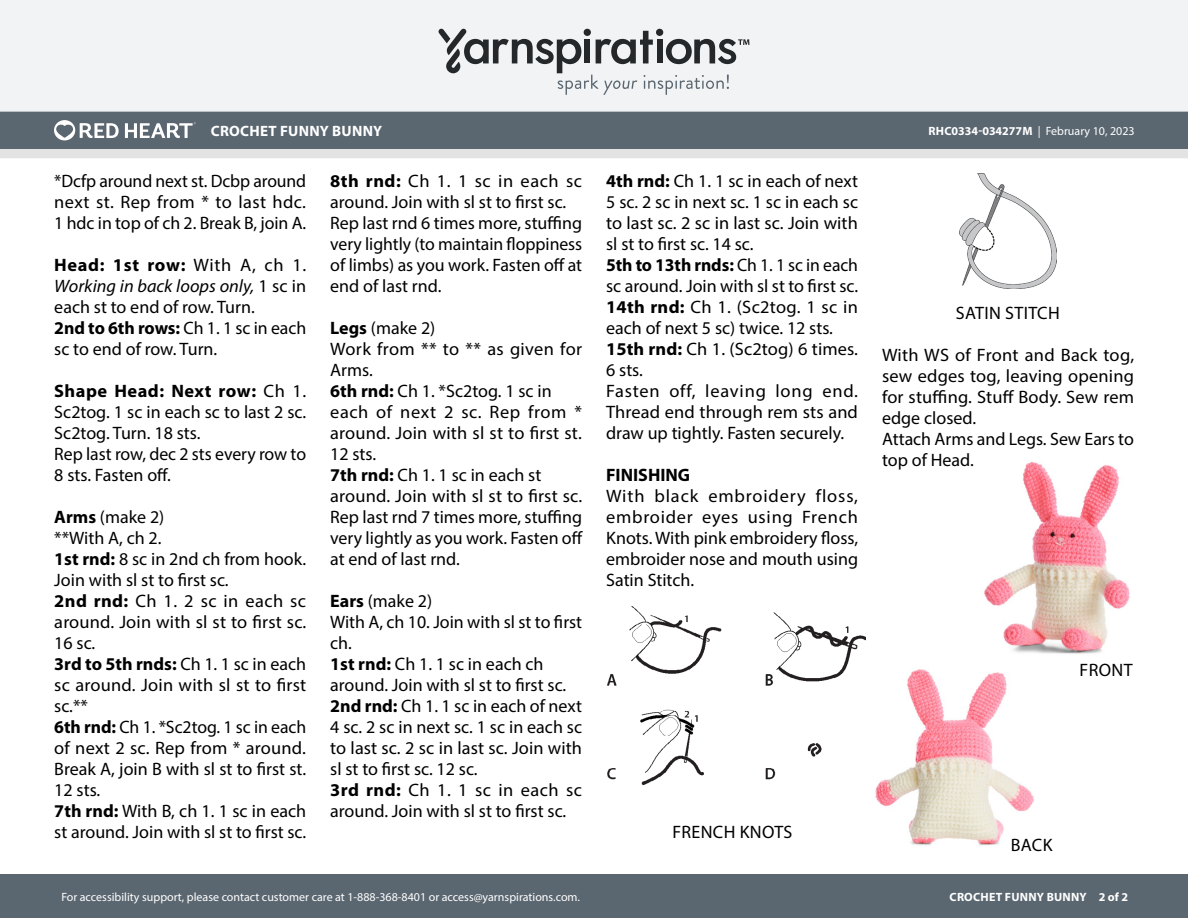
<style>
.page{position:relative;width:1188px;height:918px;background:#fff}
.page>*{position:absolute;margin:0;border:0;box-sizing:border-box;transform-origin:0 0}
.Body_-__Auto_Style_w{font:18px/21px "Myriad Pro";color:#000;text-align:justify}
.Diagram___Schematic{font:18px "Myriad Pro";letter-spacing:.02em;color:#000}
.Body_-__Auto_Style_w-2{font:700 18px "Myriad Pro";color:#000}
.t1{font:700 15px "Myriad Pro";letter-spacing:.02em;color:#fff}
.t2{font:12px "Myriad Pro";color:#fff}
.t3{font:700 12px "Myriad Pro";letter-spacing:.02em;color:#fff}
.s1{font-weight:700}
.s2{font-style:italic}
</style>
<div class="page">
<div style="left:0;top:875px;width:1188px;height:43px;background:#5a6670"></div>
<div style="left:0;top:149px;width:1188px;height:9px;background:#e4e3e3"></div>
<div style="left:0;top:111px;width:1188px;height:38px;background:#5a6670"></div>
<div style="left:0;top:0;width:1188px;height:112px;background:#f2f3f4"></div>
<svg style="left:438px;top:29px;width:311px;height:66px"></svg>
<svg style="left:54px;top:120px;width:65px;height:20px"></svg>
<svg style="left:125px;top:122px;width:71px;height:16px"></svg>
<img style="left:984px;top:461px;width:146px;height:193px">
<img style="left:875px;top:669px;width:159px;height:177px">
<img style="left:607px;top:606px;width:258px;height:179px">
<img style="left:960px;top:173px;width:97px;height:116px">
<p class="t1" style="left:211px;top:121px;width:173px">CROCHET FUNNY BUNNY</p>
<p class="t2" style="left:928px;top:124px;width:208px"><span class="s1">RHC0334-034277M</span> | February 10, 2023</p>
<p class="Body_-__Auto_Style_w" style="left:54px;top:170px;width:253px">*Dcfp around next st. Dcbp around next st. Rep from * to last hdc.<br>1 hdc in top of ch 2. Break B, join A.</p>
<p class="Body_-__Auto_Style_w" style="left:54px;top:254px;width:253px"><span class="s1">Head: 1st row:</span> With A, ch 1.<br><span class="s2">Working in back loops only,</span> 1 sc in each st to end of row. Turn.</p>
<p class="Body_-__Auto_Style_w" style="left:54px;top:317px;width:253px"><span class="s1">2nd to 6th rows:</span> Ch 1. 1 sc in each sc to end of row. Turn.</p>
<p class="Body_-__Auto_Style_w" style="left:54px;top:380px;width:253px"><span class="s1">Shape Head: Next row:</span> Ch 1.<br>Sc2tog. 1 sc in each sc to last 2 sc.<br>Sc2tog. Turn. 18 sts.</p>
<p class="Body_-__Auto_Style_w" style="left:54px;top:443px;width:253px">Rep last row, dec 2 sts every row to<br>8 sts. Fasten off.</p>
<p class="Body_-__Auto_Style_w" style="left:54px;top:506px;width:112px"><span class="s1">Arms</span> (make 2)</p>
<p class="Body_-__Auto_Style_w" style="left:54px;top:527px;width:109px">**With A, ch 2.</p>
<p class="Body_-__Auto_Style_w" style="left:54px;top:548px;width:253px"><span class="s1">1st rnd:</span> 8 sc in 2nd ch from hook.<br>Join with sl st to first sc.</p>
<p class="Body_-__Auto_Style_w" style="left:54px;top:590px;width:254px"><span class="s1">2nd rnd:</span> Ch 1. 2 sc in each sc around. Join with sl st to first sc.<br>16 sc.</p>
<p class="Body_-__Auto_Style_w" style="left:54px;top:653px;width:253px"><span class="s1">3rd to 5th rnds:</span> Ch 1. 1 sc in each sc around. Join with sl st to first sc.**</p>
<p class="Body_-__Auto_Style_w" style="left:54px;top:716px;width:254px"><span class="s1">6th rnd:</span> Ch 1. *Sc2tog. 1 sc in each of next 2 sc. Rep from * around.<br>Break A, join B with sl st to first st.<br>12 sts.</p>
<p class="Body_-__Auto_Style_w" style="left:54px;top:800px;width:254px"><span class="s1">7th rnd:</span> With B, ch 1. 1 sc in each st around. Join with sl st to first sc.</p>
<p class="Body_-__Auto_Style_w" style="left:606px;top:170px;width:253px"><span class="s1">4th rnd:</span> Ch 1. 1 sc in each of next 5 sc. 2 sc in next sc. 1 sc in each sc to last sc. 2 sc in last sc. Join with sl st to first sc. 14 sc.</p>
<p class="Body_-__Auto_Style_w" style="left:606px;top:254px;width:253px"><span class="s1">5th to 13th rnds:</span> Ch 1. 1 sc in each sc around. Join with sl st to first sc.</p>
<p class="Body_-__Auto_Style_w" style="left:606px;top:296px;width:253px"><span class="s1">14th rnd:</span> Ch 1. (Sc2tog. 1 sc in each of next 5 sc) twice. 12 sts.</p>
<p class="Body_-__Auto_Style_w" style="left:606px;top:338px;width:253px"><span class="s1">15th rnd:</span> Ch 1. (Sc2tog) 6 times.<br>6 sts.</p>
<p class="Body_-__Auto_Style_w" style="left:606px;top:380px;width:253px">Fasten off, leaving long end.<br>Thread end through rem sts and draw up tightly. Fasten securely.</p>
<p class="Body_-__Auto_Style_w-2" style="left:606px;top:463px;width:86px">FINISHING</p>
<p class="Body_-__Auto_Style_w" style="left:606px;top:485px;width:254px">With black embroidery floss, embroider eyes using French Knots. With pink embroidery floss, embroider nose and mouth using Satin Stitch.</p>
<p class="Body_-__Auto_Style_w" style="left:330px;top:170px;width:253px"><span class="s1">8th rnd:</span> Ch 1. 1 sc in each sc around. Join with sl st to first sc.</p>
<p class="Body_-__Auto_Style_w" style="left:330px;top:212px;width:254px">Rep last rnd 6 times more, stuffing very lightly (to maintain floppiness of limbs) as you work. Fasten off at end of last rnd.</p>
<p class="Body_-__Auto_Style_w" style="left:330px;top:317px;width:107px"><span class="s1">Legs</span> (make 2)</p>
<p class="Body_-__Auto_Style_w" style="left:330px;top:338px;width:253px">Work from ** to ** as given for<br>Arms.</p>
<p class="Body_-__Auto_Style_w" style="left:330px;top:380px;width:223px"><span class="s1">6th rnd:</span> Ch 1. *Sc2tog. 1 sc in</p>
<p class="Body_-__Auto_Style_w" style="left:330px;top:401px;width:253px">each of next 2 sc. Rep from * around. Join with sl st to first st.<br>12 sts.</p>
<p class="Body_-__Auto_Style_w" style="left:330px;top:464px;width:213px"><span class="s1">7th rnd:</span> Ch 1. 1 sc in each st</p>
<p class="Body_-__Auto_Style_w" style="left:330px;top:485px;width:254px">around. Join with sl st to first sc.<br>Rep last rnd 7 times more, stuffing very lightly as you work. Fasten off at end of last rnd.</p>
<p class="Body_-__Auto_Style_w" style="left:330px;top:590px;width:104px"><span class="s1">Ears</span> (make 2)</p>
<p class="Body_-__Auto_Style_w" style="left:330px;top:611px;width:253px">With A, ch 10. Join with sl st to first ch.</p>
<p class="Body_-__Auto_Style_w" style="left:330px;top:653px;width:215px"><span class="s1">1st rnd:</span> Ch 1. 1 sc in each ch</p>
<p class="Body_-__Auto_Style_w" style="left:330px;top:674px;width:238px">around. Join with sl st to first sc.</p>
<p class="Body_-__Auto_Style_w" style="left:330px;top:695px;width:253px"><span class="s1">2nd rnd:</span> Ch 1. 1 sc in each of next 4 sc. 2 sc in next sc. 1 sc in each sc to last sc. 2 sc in last sc. Join with sl st to first sc. 12 sc.</p>
<p class="Body_-__Auto_Style_w" style="left:330px;top:779px;width:253px"><span class="s1">3rd rnd:</span> Ch 1. 1 sc in each sc around. Join with sl st to first sc.</p>
<p class="Diagram___Schematic" style="left:956px;top:302px;width:105px">SATIN STITCH</p>
<p class="Body_-__Auto_Style_w" style="left:882px;top:344px;width:254px">With WS of Front and Back tog, sew edges tog, leaving opening for stuffing. Stuff Body. Sew rem edge closed.</p>
<p class="Body_-__Auto_Style_w" style="left:882px;top:428px;width:253px">Attach Arms and Legs. Sew Ears to top of Head.</p>
<p class="Diagram___Schematic" style="left:1080px;top:659px;width:55px">FRONT</p>
<p class="Diagram___Schematic" style="left:672px;top:821px;width:122px">FRENCH KNOTS</p>
<p class="Diagram___Schematic" style="left:1011px;top:833px;width:43px">BACK</p>
<p class="t2" style="left:61px;top:889px;width:520px">For accessibility support, please contact customer care at 1-888-368-8401 or access@yarnspirations.com.</p>
<p class="t3" style="left:950px;top:889px;width:180px">CROCHET FUNNY BUNNY 2 of 2</p>
</div>
